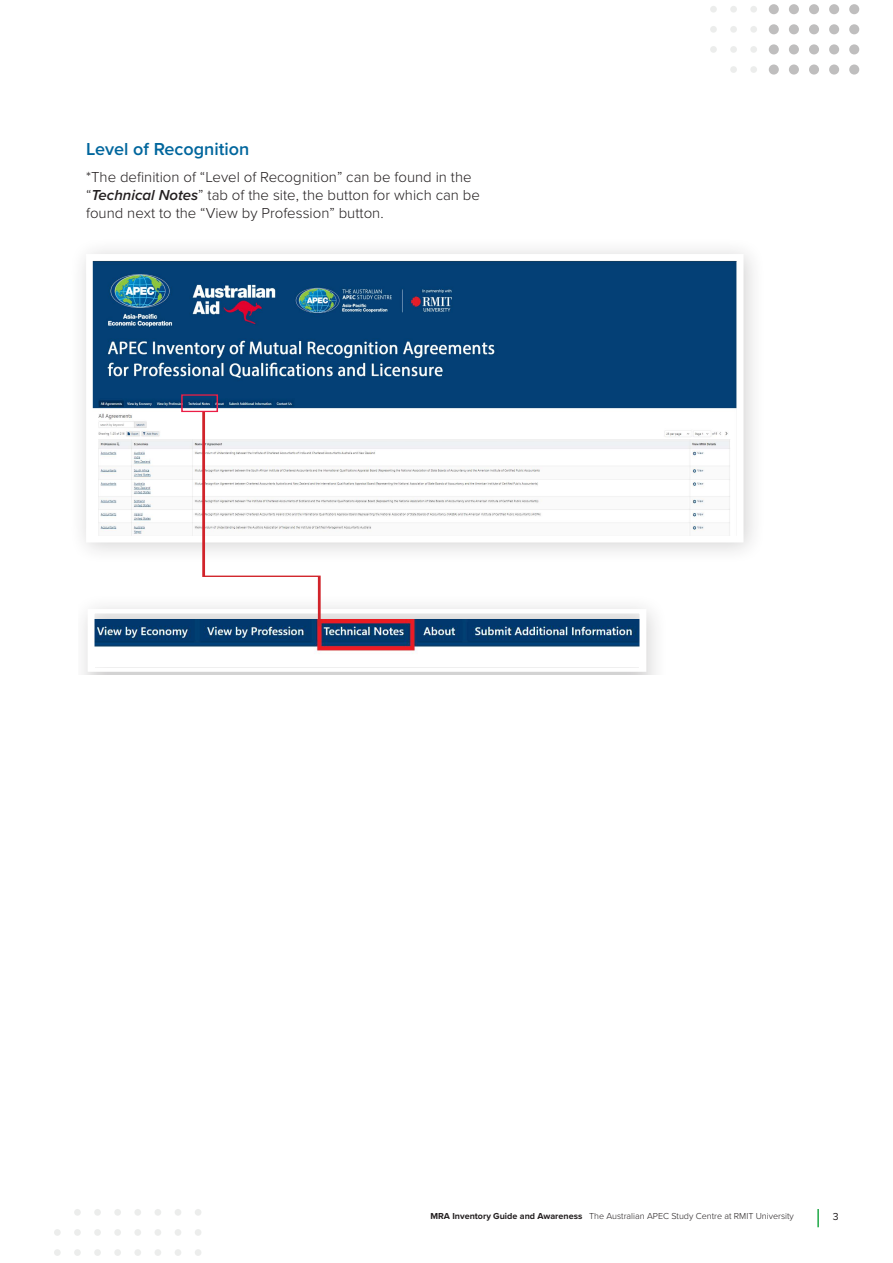
<style>
.page{position:relative;width:893px;height:1263px;background:#fff}
.page>*{position:absolute;margin:0;border:0;box-sizing:border-box;transform-origin:0 0}
.t1{font:600 18px "Proxima Nova";color:#00669d}
.t2{font:300 15px/18px "Proxima Nova";color:#231f20}
.t3{font:10.5px "Proxima Nova";color:#231f20}
.t4{font:300 9px "Proxima Nova";color:#231f20}
.s1{font-weight:600;font-style:italic}
.s2{font-weight:700}
</style>
<div class="page">
<svg style="left:817px;top:1209px;width:2px;height:18px"></svg>
<div style="left:710px;top:6px;width:7px;height:7px;background:#ecedec;border-radius:50%"></div>
<div style="left:730px;top:6px;width:7px;height:7px;background:#ecedec;border-radius:50%"></div>
<div style="left:750px;top:6px;width:7px;height:7px;background:#ecedec;border-radius:50%"></div>
<div style="left:769px;top:4px;width:10px;height:10px;background:#bfbebe;border-radius:50%"></div>
<div style="left:789px;top:4px;width:10px;height:10px;background:#bfbebe;border-radius:50%"></div>
<div style="left:809px;top:4px;width:10px;height:10px;background:#bfbebe;border-radius:50%"></div>
<div style="left:829px;top:4px;width:10px;height:10px;background:#bfbebe;border-radius:50%"></div>
<div style="left:849px;top:4px;width:10px;height:10px;background:#bfbebe;border-radius:50%"></div>
<div style="left:710px;top:26px;width:7px;height:7px;background:#ecedec;border-radius:50%"></div>
<div style="left:730px;top:26px;width:7px;height:7px;background:#ecedec;border-radius:50%"></div>
<div style="left:750px;top:26px;width:7px;height:7px;background:#ecedec;border-radius:50%"></div>
<div style="left:769px;top:24px;width:10px;height:10px;background:#bfbebe;border-radius:50%"></div>
<div style="left:789px;top:24px;width:10px;height:10px;background:#bfbebe;border-radius:50%"></div>
<div style="left:809px;top:24px;width:10px;height:10px;background:#bfbebe;border-radius:50%"></div>
<div style="left:829px;top:24px;width:10px;height:10px;background:#bfbebe;border-radius:50%"></div>
<div style="left:849px;top:24px;width:10px;height:10px;background:#bfbebe;border-radius:50%"></div>
<div style="left:710px;top:46px;width:7px;height:7px;background:#ecedec;border-radius:50%"></div>
<div style="left:730px;top:46px;width:7px;height:7px;background:#ecedec;border-radius:50%"></div>
<div style="left:750px;top:46px;width:7px;height:7px;background:#ecedec;border-radius:50%"></div>
<div style="left:769px;top:44px;width:10px;height:10px;background:#bfbebe;border-radius:50%"></div>
<div style="left:789px;top:44px;width:10px;height:10px;background:#bfbebe;border-radius:50%"></div>
<div style="left:809px;top:44px;width:10px;height:10px;background:#bfbebe;border-radius:50%"></div>
<div style="left:829px;top:44px;width:10px;height:10px;background:#bfbebe;border-radius:50%"></div>
<div style="left:849px;top:44px;width:10px;height:10px;background:#bfbebe;border-radius:50%"></div>
<div style="left:730px;top:66px;width:7px;height:7px;background:#ecedec;border-radius:50%"></div>
<div style="left:750px;top:66px;width:7px;height:7px;background:#ecedec;border-radius:50%"></div>
<div style="left:769px;top:65px;width:10px;height:10px;background:#bfbebe;border-radius:50%"></div>
<div style="left:789px;top:65px;width:10px;height:10px;background:#bfbebe;border-radius:50%"></div>
<div style="left:809px;top:65px;width:10px;height:10px;background:#bfbebe;border-radius:50%"></div>
<div style="left:829px;top:65px;width:10px;height:10px;background:#bfbebe;border-radius:50%"></div>
<div style="left:849px;top:65px;width:10px;height:10px;background:#bfbebe;border-radius:50%"></div>
<div style="left:74px;top:1209px;width:7px;height:7px;background:#ecedec;border-radius:50%"></div>
<div style="left:94px;top:1209px;width:7px;height:7px;background:#ecedec;border-radius:50%"></div>
<div style="left:114px;top:1209px;width:7px;height:7px;background:#ecedec;border-radius:50%"></div>
<div style="left:134px;top:1209px;width:7px;height:7px;background:#ecedec;border-radius:50%"></div>
<div style="left:155px;top:1209px;width:6px;height:7px;background:#ecedec;border-radius:50%"></div>
<div style="left:175px;top:1209px;width:6px;height:7px;background:#ecedec;border-radius:50%"></div>
<div style="left:195px;top:1209px;width:6px;height:7px;background:#ecedec;border-radius:50%"></div>
<div style="left:54px;top:1229px;width:7px;height:7px;background:#ecedec;border-radius:50%"></div>
<div style="left:74px;top:1229px;width:7px;height:7px;background:#ecedec;border-radius:50%"></div>
<div style="left:94px;top:1229px;width:7px;height:7px;background:#ecedec;border-radius:50%"></div>
<div style="left:114px;top:1229px;width:7px;height:7px;background:#ecedec;border-radius:50%"></div>
<div style="left:134px;top:1229px;width:7px;height:7px;background:#ecedec;border-radius:50%"></div>
<div style="left:155px;top:1229px;width:6px;height:7px;background:#ecedec;border-radius:50%"></div>
<div style="left:175px;top:1229px;width:6px;height:7px;background:#ecedec;border-radius:50%"></div>
<div style="left:195px;top:1229px;width:6px;height:7px;background:#ecedec;border-radius:50%"></div>
<div style="left:54px;top:1249px;width:7px;height:7px;background:#ecedec;border-radius:50%"></div>
<div style="left:74px;top:1249px;width:7px;height:7px;background:#ecedec;border-radius:50%"></div>
<div style="left:94px;top:1249px;width:7px;height:7px;background:#ecedec;border-radius:50%"></div>
<div style="left:114px;top:1249px;width:7px;height:7px;background:#ecedec;border-radius:50%"></div>
<div style="left:134px;top:1249px;width:7px;height:7px;background:#ecedec;border-radius:50%"></div>
<div style="left:155px;top:1249px;width:6px;height:7px;background:#ecedec;border-radius:50%"></div>
<div style="left:175px;top:1249px;width:6px;height:7px;background:#ecedec;border-radius:50%"></div>
<div style="left:195px;top:1249px;width:6px;height:7px;background:#ecedec;border-radius:50%"></div>
<div style="left:69px;top:237px;width:697px;height:328px;background:#f9f9f9"></div>
<svg style="left:85px;top:253px;width:662px;height:293px"></svg>
<div style="left:79px;top:592px;width:590px;height:82px;background:#fafafa"></div>
<div style="left:181px;top:394px;width:37px;height:18px;border:1px solid #eb1d45"></div>
<svg style="left:85px;top:411px;width:565px;height:263px"></svg>
<p class="t1" style="left:86px;top:139px;width:165px">Level of Recognition</p>
<p class="t2" style="left:86px;top:168px;width:395px">*The definition of “Level of Recognition” can be found in the “<span class="s1">Technical Notes</span>” tab of the site, the button for which can be found next to the “View by Profession” button.</p>
<p class="t4" style="left:430px;top:1211px;width:365px"><span class="s2">MRA Inventory Guide and Awareness</span> The Australian APEC Study Centre at RMIT University</p>
<p class="t3" style="left:833px;top:1210px;width:7px">3</p>
</div>
